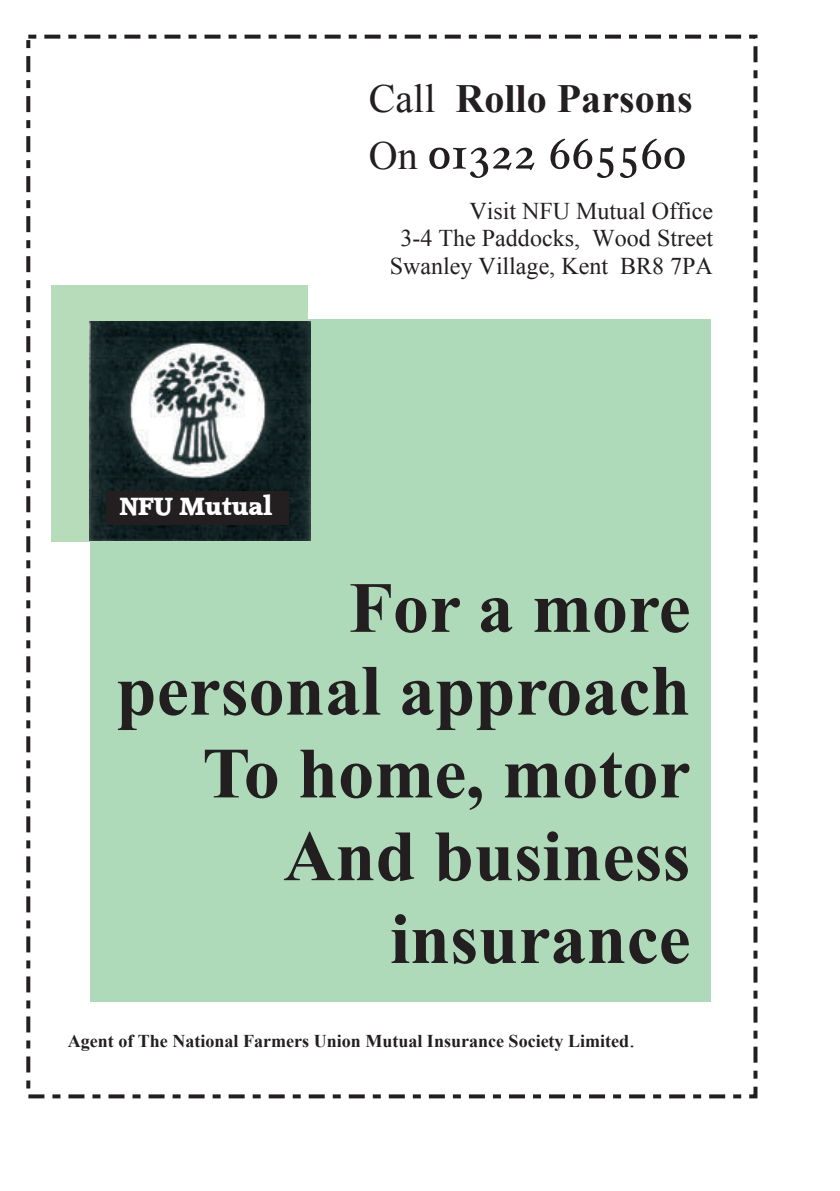
<style>
.page{position:relative;width:840px;height:1191px;background:#fff}
.page>*{position:absolute;margin:0;border:0;box-sizing:border-box;transform-origin:0 0}
.t1{font:700 72px/82.8px "Times New Roman";color:#231f20;text-align:right}
.t2{font:700 40px/57px "Times New Roman";color:#231f20}
.t3{font:24px/27.6px "Times New Roman";color:#231f20;text-align:right}
.t4{font:24px "Accord Heavy SF Bold";color:#fff}
.t5{font:700 18px "Times New Roman";color:#231f20}
.s1{font-weight:400}
.s2{font-weight:400;font-size:24px}
</style>
<div class="page">
<div style="left:90px;top:320px;width:620px;height:682px;background:#aedab9"></div>
<img style="left:51px;top:147px;width:473px;height:395px">
<div style="left:26px;top:35px;width:731px;height:1063px;border:4px dashed #231f20"></div>
<p class="t4" style="left:120px;top:494px;width:154px">NFU Mutual</p>
<h2 class="t2" style="left:368px;top:74px;width:325px"><span class="s1">Call</span> Rollo Parsons<br><span class="s1">On</span></h2>
<p class="t3" style="left:389px;top:199px;width:324px">Visit NFU Mutual Office<br>3-4 The Paddocks, Wood Street<br>Swanley Village, Kent BR8 7PA</p>
<h1 class="t1" style="left:116px;top:574px;width:575px">For a more personal approach<br>To home, motor<br>And business insurance</h1>
<p class="t5" style="left:68px;top:1035px;width:568px">Agent of The National Farmers Union Mutual Insurance Society Limited<span class="s2">.</span></p>
</div>
